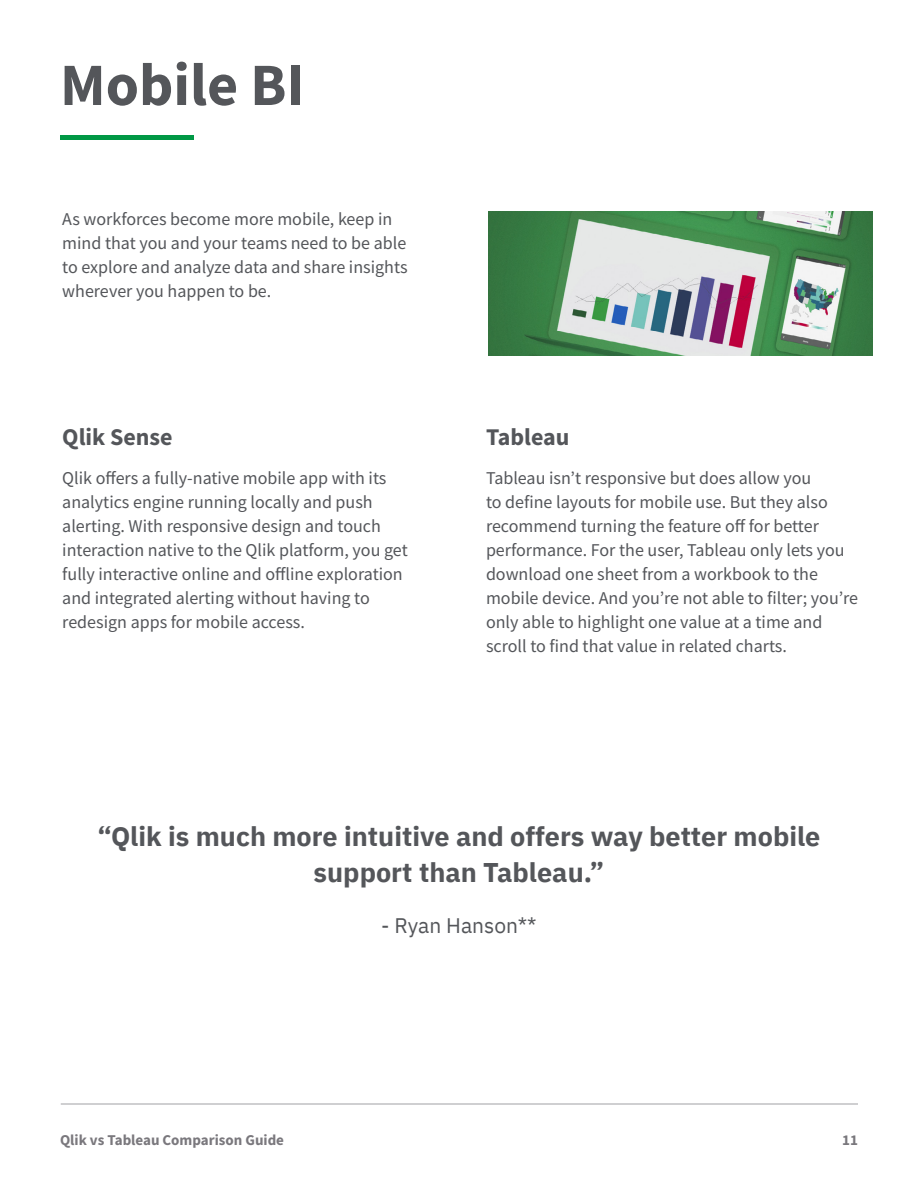
<style>
.page{position:relative;width:918px;height:1188px;background:#fff}
.page>*{position:absolute;margin:0;border:0;box-sizing:border-box;transform-origin:0 0}
.t1{font:700 60px "Source Sans Pro";color:#54565a}
.t2{font:700 27px/36px "IBM Plex Sans";color:#54565a;text-align:center}
.t3{font:700 24px "Source Sans Pro";color:#54565a}
.t4{font:21px "IBM Plex Sans";color:#54565a}
.t5{font:18px/24px "Source Sans Pro";color:#54565a}
.t6{font:700 15px "Source Sans Pro";color:#7a787d}
</style>
<div class="page">
<div style="left:61px;top:135px;width:133px;height:5px;background:#009845"></div>
<hr style="left:61px;top:1103px;width:797px;height:2px;background:#54565a">
<img style="left:488px;top:212px;width:385px;height:143px">
<h1 class="t1" style="left:60px;top:44px;width:246px">Mobile BI</h1>
<p class="t5" style="left:62px;top:207px;width:347px">As workforces become more mobile, keep in mind that you and your teams need to be able to explore and analyze data and share insights wherever you happen to be.</p>
<h3 class="t3" style="left:62px;top:421px;width:112px">Qlik Sense</h3>
<p class="t5" style="left:62px;top:466px;width:347px">Qlik offers a fully-native mobile app with its analytics engine running locally and push alerting. With responsive design and touch interaction native to the Qlik platform, you get fully interactive online and offline exploration and integrated alerting without having to redesign apps for mobile access.</p>
<h3 class="t3" style="left:486px;top:421px;width:85px">Tableau</h3>
<p class="t5" style="left:486px;top:466px;width:374px">Tableau isn’t responsive but does allow you<br>to define layouts for mobile use. But they also recommend turning the feature off for better performance. For the user, Tableau only lets you download one sheet from a workbook to the mobile device. And you’re not able to filter; you’re only able to highlight one value at a time and scroll to find that value in related charts.</p>
<h2 class="t2" style="left:98px;top:816px;width:725px">“Qlik is much more intuitive and offers way better mobile support than Tableau.”</h2>
<p class="t4" style="left:381px;top:910px;width:157px">- Ryan Hanson**</p>
<p class="t6" style="left:60px;top:1130px;width:226px">Qlik vs Tableau Comparison Guide</p>
<p class="t6" style="left:842px;top:1130px;width:17px">11</p>
</div>
